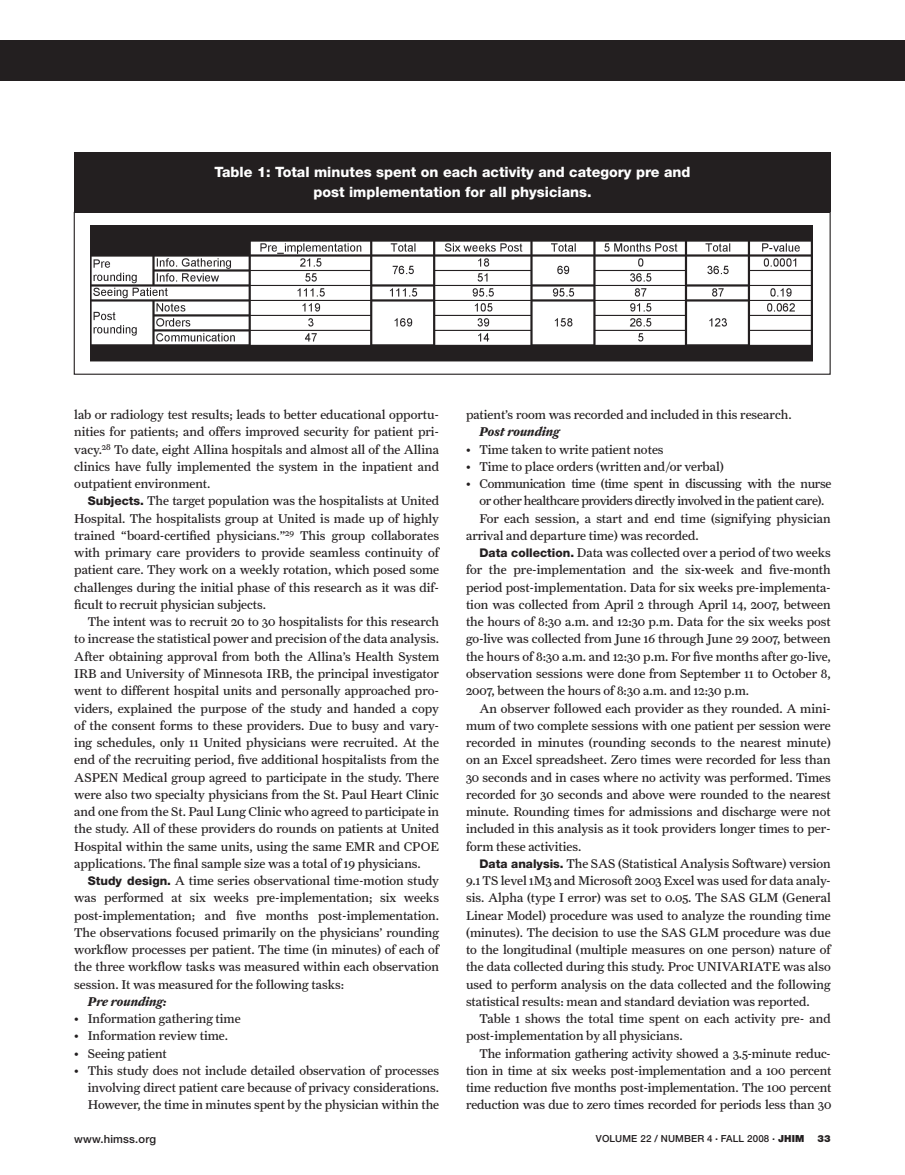
<style>
.page{position:relative;width:905px;height:1175px;background:#fff}
.page>*{position:absolute;margin:0;border:0;box-sizing:border-box;transform-origin:0 0}
.t1{font:800 14.25px/19.5px "Helvetica Neue";color:#fff;text-align:center}
.t2{font:12.75px/17.2px "Farnham Text";color:#231f20;text-align:justify}
.t3{font:12.75px "Farnham Text";letter-spacing:-.03em;color:#231f20}
.t4{font:italic 700 12.75px "Farnham Text";letter-spacing:-.01em;color:#231f20}
.t5{font:500 11.25px "Helvetica Neue";letter-spacing:.015em;color:#231f20}
.t6{font:500 9.75px "Helvetica Neue";letter-spacing:.015em;color:#231f20}
.t7{font:900 9.75px "Helvetica Neue";color:#231f20}
.s1{font-family:"Helvetica Neue";font-weight:800;font-size:12px}
.s2{font-weight:900}
</style>
<div class="page">
<div style="left:0;top:40px;width:904px;height:41px;background:#231f20"></div>
<div style="left:74px;top:153px;width:756px;height:59px;background:#231f20"></div>
<img style="left:91px;top:226px;width:721px;height:136px">
<div style="left:74px;top:212px;width:756px;height:163px;border:1px solid #231f20"></div>
<p class="t1" style="left:214px;top:162px;width:477px">Table 1: Total minutes spent on each activity and category pre and post implementation for all physicians.</p>
<p class="t2" style="left:74px;top:406px;width:366px">lab or radiology test results; leads to better educational opportu&shy;nities for patients; and offers improved security for patient pri&shy;vacy.<sup>28</sup> To date, eight Allina hospitals and almost all of the Allina clinics have fully implemented the system in the inpatient and outpatient environment.</p>
<p class="t2" style="left:74px;top:492px;width:366px;text-indent:14px"><span class="s1">Subjects.</span> The target population was the hospitalists at United Hospital. The hospitalists group at United is made up of highly trained “board-certified physicians.”<sup>29</sup> This group collaborates with primary care providers to provide seamless continuity of patient care. They work on a weekly rotation, which posed some challenges during the initial phase of this research as it was dif&shy;ficult to recruit physician subjects.</p>
<p class="t2" style="left:74px;top:613px;width:366px;text-indent:14px">The intent was to recruit 20 to 30 hospitalists for this research to increase the statistical power and precision of the data analysis.<br>After obtaining approval from both the Allina’s Health System IRB and University of Minnesota IRB, the principal investigator went to different hospital units and personally approached pro&shy;viders, explained the purpose of the study and handed a copy of the consent forms to these providers. Due to busy and vary&shy;ing schedules, only 11 United physicians were recruited. At the end of the recruiting period, five additional hospitalists from the ASPEN Medical group agreed to participate in the study. There were also two specialty physicians from the St. Paul Heart Clinic and one from the St. Paul Lung Clinic who agreed to participate in the study. All of these providers do rounds on patients at United Hospital within the same units, using the same EMR and CPOE applications. The final sample size was a total of 19 physicians.</p>
<p class="t2" style="left:74px;top:872px;width:366px;text-indent:14px"><span class="s1">Study design.</span> A time series observational time-motion study was performed at six weeks pre-implementation; six weeks post-implementation; and five months post-implementation.<br>The observations focused primarily on the physicians’ rounding workflow processes per patient. The time (in minutes) of each of the three workflow tasks was measured within each observation session. It was measured for the following tasks:</p>
<p class="t4" style="left:88px;top:993px;width:81px">Pre rounding:</p>
<p class="t2" style="left:88px;top:1010px;width:353px;text-align:left">Information gathering time<br>Information review time.<br>Seeing patient<br>This study does not include detailed observation of processes involving direct patient care because of privacy considerations.<br>However, the time in minutes spent by the physician within the</p>
<p class="t2" style="left:74px;top:1010px;width:6px">• • • •</p>
<p class="t2" style="left:466px;top:406px;width:327px">patient’s room was recorded and included in this research.</p>
<p class="t4" style="left:479px;top:424px;width:82px">Post rounding</p>
<p class="t2" style="left:479px;top:440px;width:186px">Time taken to write patient notes</p>
<p class="t2" style="left:479px;top:458px;width:246px">Time to place orders (written and/or verbal)</p>
<p class="t3" style="left:479px;top:476px;width:353px">Communication time (time spent in discussing with the nurse</p>
<p class="t3" style="left:479px;top:493px;width:346px">or other healthcare providers directly involved in the patient care).</p>
<p class="t2" style="left:479px;top:509px;width:353px">For each session, a start and end time (signifying physician</p>
<p class="t2" style="left:466px;top:527px;width:234px">arrival and departure time) was recorded.</p>
<p class="t2" style="left:479px;top:544px;width:353px"><span class="s1">Data collection.</span> Data was collected over a period of two weeks</p>
<p class="t2" style="left:466px;top:561px;width:366px">for the pre-implementation and the six-week and five-month</p>
<p class="t2" style="left:466px;top:578px;width:366px">period post-implementation. Data for six weeks pre-implementa-</p>
<p class="t2" style="left:466px;top:596px;width:366px">tion was collected from April 2 through April 14, 2007, between</p>
<p class="t2" style="left:466px;top:613px;width:366px">the hours of 8:30 a.m. and 12:30 p.m. Data for the six weeks post</p>
<p class="t2" style="left:466px;top:630px;width:366px">go-live was collected from June 16 through June 29 2007, between</p>
<p class="t2" style="left:466px;top:647px;width:366px">the hours of 8:30 a.m. and 12:30 p.m. For five months after go-live,</p>
<p class="t2" style="left:466px;top:665px;width:366px">observation sessions were done from September 11 to October 8,</p>
<p class="t2" style="left:466px;top:682px;width:285px">2007, between the hours of 8:30 a.m. and 12:30 p.m.</p>
<p class="t2" style="left:479px;top:699px;width:353px">An observer followed each provider as they rounded. A mini-</p>
<p class="t2" style="left:466px;top:716px;width:366px">mum of two complete sessions with one patient per session were</p>
<p class="t2" style="left:466px;top:734px;width:366px">recorded in minutes (rounding seconds to the nearest minute)</p>
<p class="t2" style="left:466px;top:751px;width:366px">on an Excel spreadsheet. Zero times were recorded for less than</p>
<p class="t2" style="left:466px;top:768px;width:366px">30 seconds and in cases where no activity was performed. Times</p>
<p class="t2" style="left:466px;top:785px;width:366px">recorded for 30 seconds and above were rounded to the nearest</p>
<p class="t2" style="left:466px;top:803px;width:366px">minute. Rounding times for admissions and discharge were not</p>
<p class="t2" style="left:466px;top:820px;width:366px">included in this analysis as it took providers longer times to per-</p>
<p class="t2" style="left:466px;top:837px;width:117px">form these activities.</p>
<p class="t2" style="left:479px;top:854px;width:353px"><span class="s1">Data analysis.</span> The SAS (Statistical Analysis Software) version</p>
<p class="t2" style="left:466px;top:872px;width:366px">9.1 TS level 1M3 and Microsoft 2003 Excel was used for data analy-</p>
<p class="t2" style="left:466px;top:889px;width:366px">sis. Alpha (type I error) was set to 0.05. The SAS GLM (General</p>
<p class="t2" style="left:466px;top:906px;width:366px">Linear Model) procedure was used to analyze the rounding time</p>
<p class="t2" style="left:466px;top:923px;width:366px">(minutes). The decision to use the SAS GLM procedure was due</p>
<p class="t2" style="left:466px;top:941px;width:366px">to the longitudinal (multiple measures on one person) nature of</p>
<p class="t2" style="left:466px;top:958px;width:366px">the data collected during this study. Proc UNIVARIATE was also</p>
<p class="t2" style="left:466px;top:975px;width:366px">used to perform analysis on the data collected and the following</p>
<p class="t2" style="left:466px;top:992px;width:345px">statistical results: mean and standard deviation was reported.</p>
<p class="t2" style="left:479px;top:1010px;width:353px">Table 1 shows the total time spent on each activity pre- and</p>
<p class="t2" style="left:466px;top:1027px;width:218px">post-implementation by all physicians.</p>
<p class="t2" style="left:479px;top:1044px;width:353px">The information gathering activity showed a 3.5-minute reduc-</p>
<p class="t2" style="left:466px;top:1061px;width:367px">tion in time at six weeks post-implementation and a 100 percent</p>
<p class="t2" style="left:466px;top:1079px;width:367px">time reduction five months post-implementation. The 100 percent</p>
<p class="t2" style="left:466px;top:1096px;width:367px">reduction was due to zero times recorded for periods less than 30</p>
<p class="t2" style="left:466px;top:440px;width:6px">• • •</p>
<p class="t5" style="left:74px;top:1132px;width:83px">www.himss.org</p>
<p class="t6" style="left:596px;top:1132px;width:210px">VOLUME 22 / NUMBER 4 FALL 2008 <span class="s2">JHIM</span></p>
<p class="t7" style="left:817px;top:1132px;width:15px">33</p>
</div>
